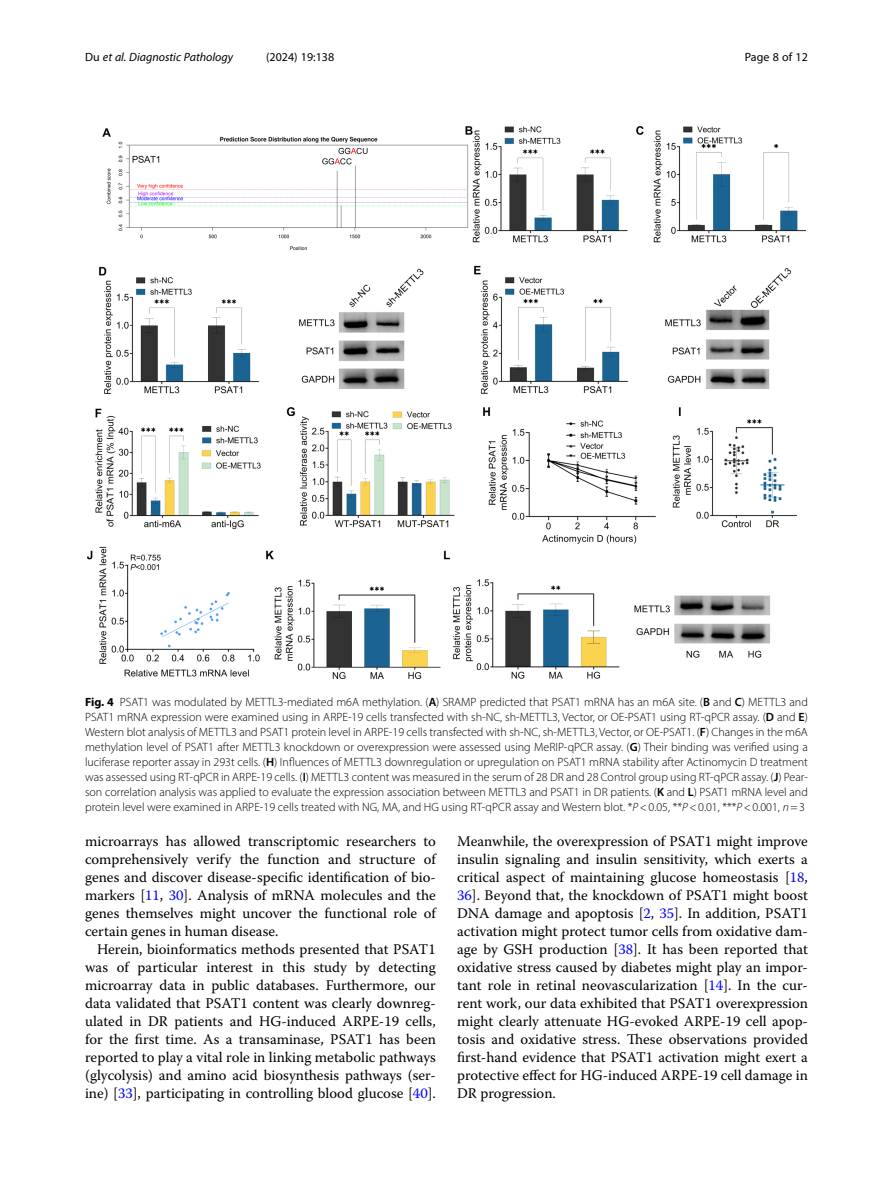
<style>
.page{position:relative;width:893px;height:1191px;background:#fff}
.page>*{position:absolute;margin:0;border:0;box-sizing:border-box;transform-origin:0 0}
.Body_Text_Indent{font:14.7px/18px "Warnock Pro";color:#000;text-align:justify}
.Body_Text{font:14.7px/18px "Warnock Pro";color:#000;text-align:justify}
.Figure_Caption{font:300 12px/15px "Myriad Pro";color:#000;text-align:justify}
.t1{font:italic 12px "Myriad Pro";color:#000}
.t2{font:12px "Myriad Pro";color:#000}
.s1{font-style:normal}
.s2{font-weight:700}
.s3{font-weight:600}
.s4{font-style:italic}
.s5{color:#00f}
</style>
<div class="page">
<img style="left:87px;top:126px;width:719px;height:552px">
<p class="t1" style="left:85px;top:50px;width:150px"><span class="s1">Du</span> et al. Diagnostic Pathology</p>
<p class="t2" style="left:266px;top:50px;width:70px">(2024) 19:138</p>
<p class="t2" style="left:745px;top:50px;width:65px">Page 8 of 12</p>
<p class="Figure_Caption" style="left:85px;top:694px;width:724px"><span class="s2">Fig. 4</span> PSAT1 was modulated by METTL3-mediated m6A methylation. (<span class="s3">A</span>) SRAMP predicted that PSAT1 mRNA has an m6A site. (<span class="s3">B</span> and <span class="s3">C</span>) METTL3 and PSAT1 mRNA expression were examined using in ARPE-19 cells transfected with sh-NC, sh-METTL3, Vector, or OE-PSAT1 using RT-qPCR assay. (<span class="s3">D</span> and <span class="s3">E</span>)<br>Western blot analysis of METTL3 and PSAT1 protein level in ARPE-19 cells transfected with sh-NC, sh-METTL3, Vector, or OE-PSAT1. (<span class="s3">F</span>) Changes in the m6A methylation level of PSAT1 after METTL3 knockdown or overexpression were assessed using MeRIP-qPCR assay. (<span class="s3">G</span>) Their binding was verified using a luciferase reporter assay in 293t cells. (<span class="s3">H</span>) Influences of METTL3 downregulation or upregulation on PSAT1 mRNA stability after Actinomycin D treatment was assessed using RT-qPCR in ARPE-19 cells. (<span class="s3">I</span>) METTL3 content was measured in the serum of 28 DR and 28 Control group using RT-qPCR assay. (<span class="s3">J</span>) Pear&shy;son correlation analysis was applied to evaluate the expression association between METTL3 and PSAT1 in DR patients. (<span class="s3">K</span> and <span class="s3">L</span>) PSAT1 mRNA level and protein level were examined in ARPE-19 cells treated with NG, MA, and HG using RT-qPCR assay and Western blot. *<span class="s4">P</span>&lt;0.05, **<span class="s4">P</span>&lt;0.01, ***<span class="s4">P</span>&lt;0.001, <span class="s4">n</span>=3</p>
<p class="Body_Text" style="left:85px;top:832px;width:352px">microarrays has allowed transcriptomic researchers to comprehensively verify the function and structure of genes and discover disease-specific identification of bio&shy;markers [<span class="s5">11</span>, <span class="s5">30</span>]. Analysis of mRNA molecules and the genes themselves might uncover the functional role of certain genes in human disease.</p>
<p class="Body_Text_Indent" style="left:85px;top:940px;width:352px;text-indent:12px">Herein, bioinformatics methods presented that PSAT1 was of particular interest in this study by detecting microarray data in public databases. Furthermore, our data validated that PSAT1 content was clearly downreg&shy;ulated in DR patients and HG-induced ARPE-19 cells, for the first time. As a transaminase, PSAT1 has been reported to play a vital role in linking metabolic pathways (glycolysis) and amino acid biosynthesis pathways (ser&shy;ine) [<span class="s5">33</span>], participating in controlling blood glucose [<span class="s5">40</span>].</p>
<p class="Body_Text_Indent" style="left:457px;top:832px;width:352px">Meanwhile, the overexpression of PSAT1 might improve insulin signaling and insulin sensitivity, which exerts a critical aspect of maintaining glucose homeostasis [<span class="s5">18</span>, <span class="s5">36</span>]. Beyond that, the knockdown of PSAT1 might boost DNA damage and apoptosis [<span class="s5">2</span>, <span class="s5">35</span>]. In addition, PSAT1 activation might protect tumor cells from oxidative dam&shy;age by GSH production [<span class="s5">38</span>]. It has been reported that oxidative stress caused by diabetes might play an impor&shy;tant role in retinal neovascularization [<span class="s5">14</span>]. In the cur&shy;rent work, our data exhibited that PSAT1 overexpression might clearly attenuate HG-evoked ARPE-19 cell apop&shy;tosis and oxidative stress. These observations provided first-hand evidence that PSAT1 activation might exert a protective effect for HG-induced ARPE-19 cell damage in DR progression.</p>
</div>
